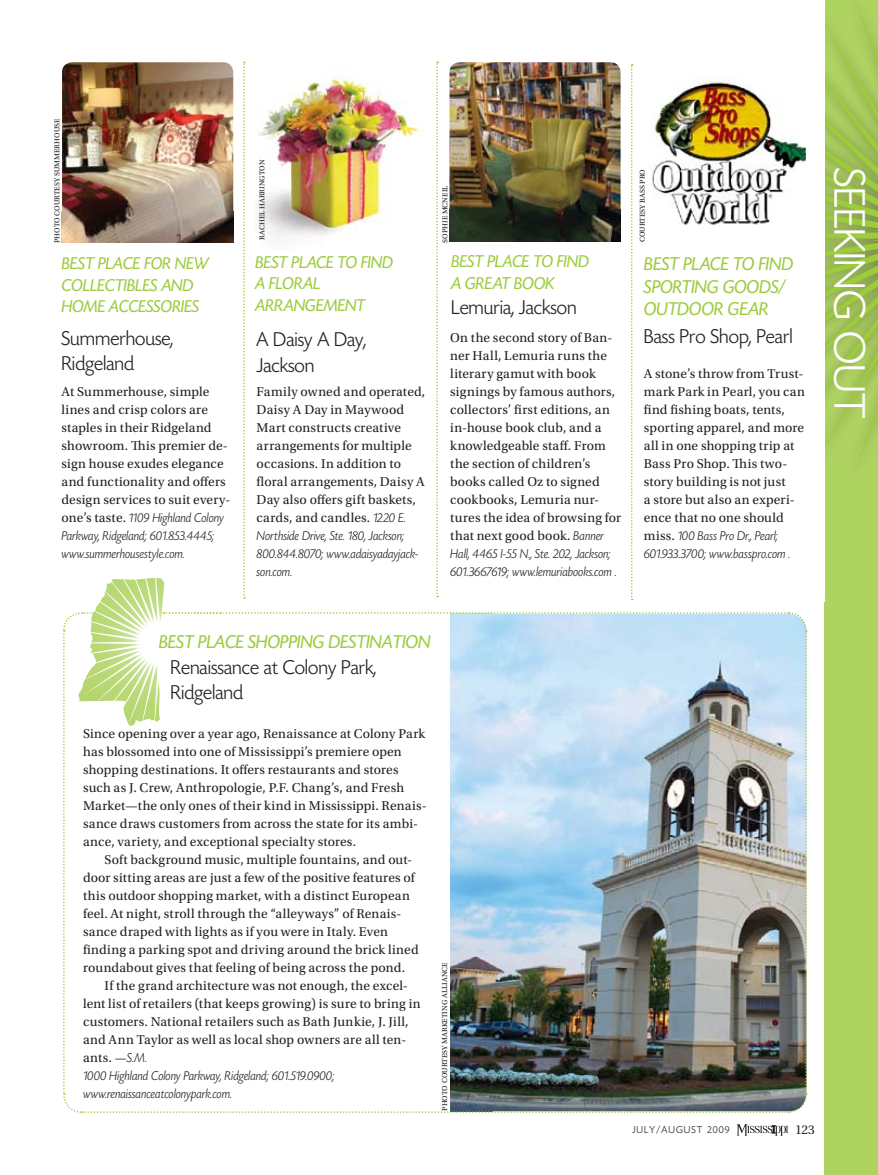
<style>
.page{position:relative;width:878px;height:1175px;background:#fff}
.page>*{position:absolute;margin:0;border:0;box-sizing:border-box;transform-origin:0 0}
.t1{font:300 46.5px "Today Sans HEFOP";color:#fff}
.t2{font:300 21px/25.5px "Today Sans HEFOP";color:#231f20}
.t3{font:italic 19.5px "Today Sans HEFOP";color:#9ccb3b}
.t4{font:italic 18px/21.6px "Today Sans HEFOP";color:#9ccb3b}
.t5{font:16.5px "Utopia Headline";color:#231f20}
.t6{font:13.5px/18px "Utopia Std";letter-spacing:.015em;color:#231f20}
.t7{font:italic 300 13.5px/18px "Today Sans HEFOP";letter-spacing:.005em;color:#231f20}
.t8{font:300 10.5px "Today Sans HEFOP";letter-spacing:.1em;color:#231f20}
.t9{font:7.5px "Utopia Std Capt";letter-spacing:.01em;color:#231f20}
.s1{font-family:"Utopia Std";font-weight:400;font-style:normal}
.s2{font-family:"Today Sans HEFOP";font-weight:300;font-style:italic}
.s3{font-size:12.75px}
</style>
<div class="page">
<svg style="left:736px;top:1124px;width:52px;height:11px"></svg>
<div style="left:824px;top:0;width:54px;height:1174px;background:#afd361"></div>
<svg style="left:824px;top:0;width:54px;height:478px"></svg>
<img style="left:62px;top:62px;width:745px;height:1051px">
<img style="left:62px;top:212px;width:171px;height:30px">
<img style="left:449px;top:210px;width:171px;height:32px">
<p class="t9" style="left:53px;top:243px;width:125px;rotate:-90deg">PHOTOCOURTESYSUMMERHOUSE</p>
<h3 class="t4" style="left:62px;top:253px;width:10px">BEST</h3>
<h3 class="t4" style="left:98px;top:253px;width:18px">PLACE</h3>
<h3 class="t4" style="left:144px;top:253px;width:66px">FOR NEW</h3>
<h3 class="t4" style="left:62px;top:275px;width:9px">COLLECTIBLES</h3>
<h3 class="t4" style="left:161px;top:275px;width:33px">AND</h3>
<h3 class="t4" style="left:62px;top:296px;width:23px">HOME</h3>
<h3 class="t4" style="left:109px;top:296px;width:10px">ACCESSORIES</h3>
<h2 class="t2" style="left:62px;top:326px;width:113px">Summerhouse,<br>Ridgeland</h2>
<p class="t6" style="left:62px;top:383px;width:170px">At Summerhouse, simple lines and crisp colors are staples in their Ridgeland showroom. This premier de&shy;sign house exudes elegance and functionality and offers design services to suit every-</p>
<p class="t7" style="left:62px;top:509px;width:163px"><span class="s1">one’s taste.</span> 1109 Highland Colony<br>Parkway, Ridgeland; 601.853.4445; www.summerhousestyle.com.</p>
<p class="t9" style="left:258px;top:240px;width:81px;rotate:-90deg">rachel harrington</p>
<h3 class="t4" style="left:255px;top:252px;width:10px">BEST</h3>
<h3 class="t4" style="left:291px;top:252px;width:18px">PLACE</h3>
<h3 class="t4" style="left:337px;top:252px;width:57px">TO FIND</h3>
<h3 class="t4" style="left:255px;top:273px;width:31px">A FLORAL<br>ARRA</h3>
<h3 class="t4" style="left:294px;top:295px;width:23px">NGEME</h3>
<h3 class="t4" style="left:345px;top:295px;width:21px">NT</h3>
<h2 class="t2" style="left:256px;top:328px;width:111px">A Daisy A Day,<br>Jackson</h2>
<p class="t6" style="left:256px;top:383px;width:170px">Family owned and operated,<br>Daisy A Day in Maywood<br>Mart constructs creative arrangements for multiple occasions. In addition to floral arrangements, Daisy A<br>Day also offers gift baskets, cards, and candles. <span class="s2">1220 E.</span></p>
<p class="t7" style="left:256px;top:527px;width:163px">Northside Drive, Ste. 180, Jackson;<br>800.844.8070; www.adaisyadayjack&shy;son.com.</p>
<p class="t9" style="left:441px;top:243px;width:59px;rotate:-90deg">sophie mcneil</p>
<h3 class="t4" style="left:451px;top:251px;width:10px">BEST</h3>
<h3 class="t4" style="left:487px;top:251px;width:18px">PLACE</h3>
<h3 class="t4" style="left:533px;top:251px;width:57px">TO FIND</h3>
<h3 class="t4" style="left:451px;top:273px;width:24px">AGREAT</h3>
<h3 class="t4" style="left:514px;top:273px;width:12px">BOOK</h3>
<h2 class="t2" style="left:451px;top:295px;width:127px">Lemuria, Jackson</h2>
<p class="t6" style="left:450px;top:329px;width:172px">On the second story of Ban&shy;ner Hall, Lemuria runs the literary gamut with book signings by famous authors, collectors’ first editions, an in-house book club, and a knowledgeable staff. From the section of children’s books called Oz to signed cookbooks, Lemuria nur&shy;tures the idea of browsing for that next good book. <span class="s2">Banner</span></p>
<p class="t7" style="left:450px;top:545px;width:168px">Hall, 4465 I-55 N., Ste. 202, Jackson;<br>601.3667619; www.lemuriabooks.com .</p>
<p class="t9" style="left:638px;top:242px;width:74px;rotate:-90deg">COURTESYBASSPRO</p>
<h3 class="t3" style="left:644px;top:254px;width:10px">BEST</h3>
<h3 class="t3" style="left:683px;top:254px;width:19px">PLACE</h3>
<h3 class="t3" style="left:732px;top:254px;width:61px">TO FIND</h3>
<h3 class="t3" style="left:644px;top:276px;width:26px">SPORTI</h3>
<h3 class="t3" style="left:694px;top:276px;width:41px">NG GOODS</h3>
<h3 class="t3" style="left:778px;top:276px;width:9px">/</h3>
<h3 class="t3" style="left:644px;top:299px;width:13px">OUTDOOR</h3>
<h3 class="t3" style="left:727px;top:299px;width:11px">GEAR</h3>
<h2 class="t2" style="left:644px;top:325px;width:150px">Bass Pro Shop, Pearl</h2>
<p class="t6" style="left:643px;top:365px;width:163px">A stone’s throw from Trust&shy;mark Park in Pearl, you can find fishing boats, tents, sporting apparel, and more all in one shopping trip at<br>Bass Pro Shop. This two&shy;story building is not just<br>a store but also an experi&shy;ence that no one should</p>
<p class="t7" style="left:643px;top:527px;width:148px"><span class="s1">miss.</span> 100 Bass Pro Dr., Pearl;<br>601.933.3700; www.basspro.com .</p>
<h1 class="t1" style="left:873px;top:168px;width:251px;rotate:90deg">SEEKING OUT</h1>
<h3 class="t3" style="left:159px;top:632px;width:58px">best PLACE</h3>
<h3 class="t3" style="left:248px;top:632px;width:90px">SHOPPING DESTI</h3>
<h3 class="t3" style="left:369px;top:632px;width:23px">NATIO</h3>
<h3 class="t3" style="left:418px;top:632px;width:14px">N</h3>
<h2 class="t2" style="left:171px;top:655px;width:207px">Renaissance at Colony Park,<br>Ridgeland</h2>
<p class="t6" style="left:83px;top:725px;width:345px">Since opening over a year ago, Renaissance at Colony Park has blossomed into one of Mississippi’s premiere open shopping destinations. It offers restaurants and stores such as J. Crew, Anthropologie, P.F. Chang’s, and Fresh Market—the only ones of their kind in Mississippi. Renais&shy;sance draws customers from across the state for its ambi&shy;ance, variety, and exceptional specialty stores.</p>
<p class="t6" style="left:83px;top:851px;width:337px;text-indent:22px">Soft background music, multiple fountains, and out&shy;door sitting areas are just a few of the positive features of this outdoor shopping market, with a distinct European feel. At night, stroll through the “alleyways” of Renais&shy;sance draped with lights as if you were in Italy. Even finding a parking spot and driving around the brick lined roundabout gives that feeling of being across the pond.</p>
<p class="t6" style="left:83px;top:977px;width:339px;text-indent:22px">If the grand architecture was not enough, the excel&shy;lent list of retailers (that keeps growing) is sure to bring in customers. National retailers such as Bath Junkie, J. Jill, and Ann Taylor as well as local shop owners are all ten&shy;ants. <span class="s3">—</span><span class="s2">S.M.</span></p>
<p class="t7" style="left:83px;top:1067px;width:253px">1000 Highland Colony Parkway, Ridgeland; 601.519.0900; www.renaissanceatcolonypark.com.</p>
<p class="t9" style="left:440px;top:1110px;width:150px;rotate:-90deg">PHOTOCOURTESYMARKETINGALLIANCE</p>
<p class="t8" style="left:632px;top:1124px;width:99px">JULY/AUGUST 2009</p>
<p class="t5" style="left:796px;top:1121px;width:20px">123</p>
</div>
